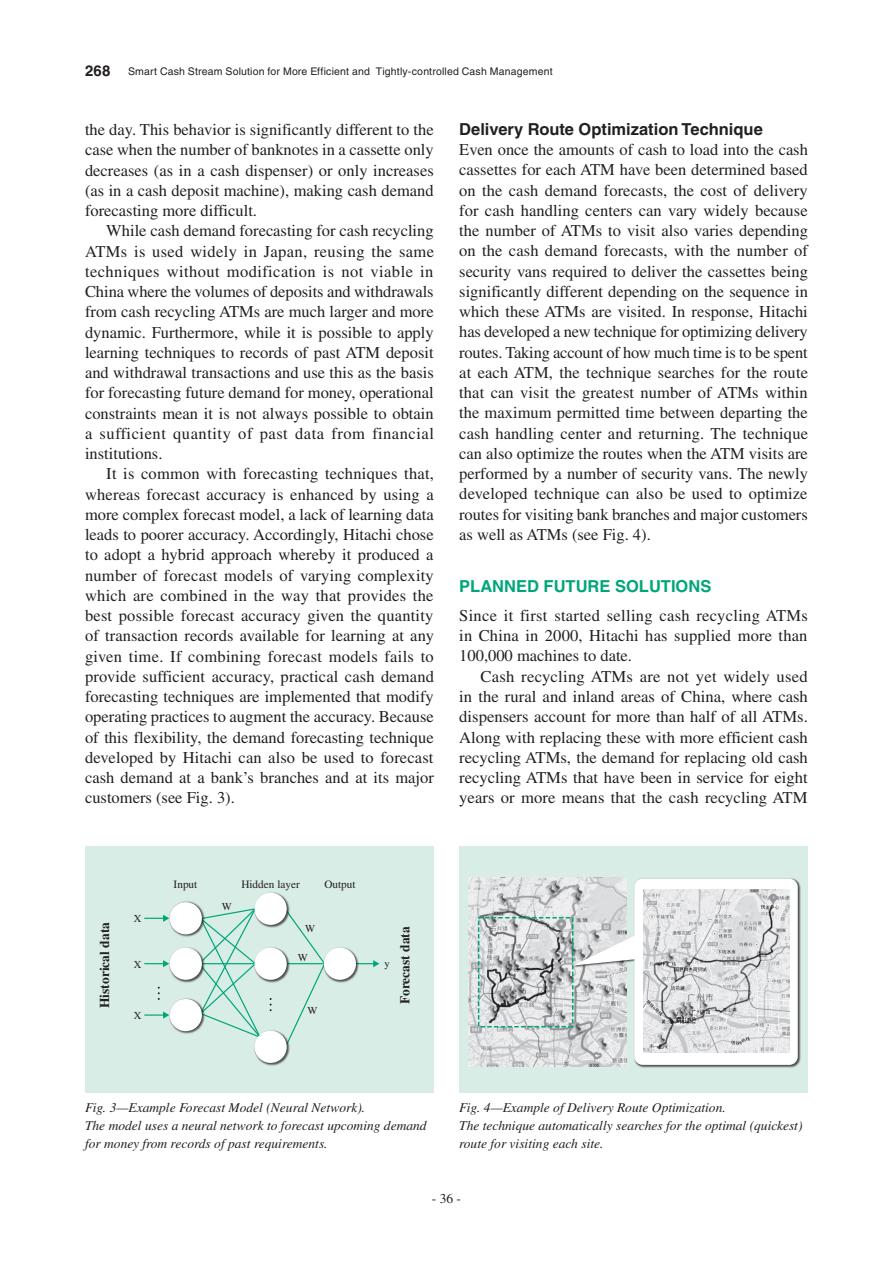
<style>
.page{position:relative;width:893px;height:1263px;background:#fff}
.page>*{position:absolute;margin:0;border:0;box-sizing:border-box;transform-origin:0 0}
.t1{font:16.5px/20.2px "Times LT Std";color:#231f20;text-align:justify}
.t2{font:700 16.5px "Helvetica LT Std";color:#231f20}
.t3{font:700 16.5px "Helvetica LT Std";color:#00a679}
.t4{font:700 15px "Helvetica LT Std";color:#231f20}
.t5{font:italic 13.5px/18px "Times LT Std";color:#231f20}
.t6{font:700 13.5px "Times LT Std";color:#231f20}
.t7{font:13.5px "Times LT Std";color:#231f20}
.t8{font:11.25px "Times LT Std";color:#231f20}
.t9{font:10.65px "Times LT Std";color:#231f20}
.t10{font:10.5px "Helvetica LT Std";letter-spacing:.015em;color:#231f20}
</style>
<div class="page">
<div style="left:85px;top:846px;width:349px;height:246px;background:#d8ede5"></div>
<hr style="left:198px;top:963px;width:176px;height:1px;background:#00a679">
<svg style="left:373px;top:960px;width:6px;height:7px"></svg>
<svg style="left:205px;top:908px;width:52px;height:127px"></svg>
<svg style="left:290px;top:915px;width:33px;height:124px"></svg>
<img style="left:169px;top:901px;width:36px;height:36px">
<div style="left:170px;top:902px;width:32px;height:32px;background:#fff;border-radius:50%"></div>
<img style="left:169px;top:947px;width:36px;height:36px">
<div style="left:170px;top:947px;width:32px;height:33px;background:#fff;border-radius:50%"></div>
<img style="left:169px;top:998px;width:36px;height:36px">
<div style="left:170px;top:999px;width:32px;height:32px;background:#fff;border-radius:50%"></div>
<img style="left:253px;top:892px;width:37px;height:36px">
<div style="left:254px;top:893px;width:33px;height:32px;background:#fff;border-radius:50%"></div>
<img style="left:253px;top:946px;width:37px;height:37px">
<div style="left:254px;top:947px;width:33px;height:33px;background:#fff;border-radius:50%"></div>
<img style="left:323px;top:947px;width:36px;height:36px">
<div style="left:324px;top:947px;width:32px;height:33px;background:#fff;border-radius:50%"></div>
<img style="left:253px;top:1029px;width:37px;height:37px">
<div style="left:254px;top:1031px;width:33px;height:32px;background:#fff;border-radius:50%"></div>
<svg style="left:144px;top:960px;width:25px;height:7px"></svg>
<svg style="left:144px;top:915px;width:25px;height:7px"></svg>
<hr style="left:144px;top:1014px;width:20px;height:2px;background:#00a679">
<svg style="left:163px;top:1011px;width:6px;height:8px"></svg>
<svg style="left:158px;top:987px;width:2px;height:13px"></svg>
<svg style="left:270px;top:998px;width:2px;height:13px"></svg>
<div style="left:459px;top:846px;width:349px;height:246px;background:#d8ede5"></div>
<img style="left:469px;top:877px;width:103px;height:189px">
<div style="left:478px;top:917px;width:95px;height:110px;border:2px dashed #00a679"></div>
<img style="left:572px;top:877px;width:229px;height:191px">
<svg style="left:573px;top:879px;width:225px;height:186px"></svg>
<img style="left:644px;top:890px;width:145px;height:162px">
<p class="t4" style="left:85px;top:62px;width:27px">268</p>
<p class="t10" style="left:128px;top:65px;width:426px">Smart Cash Stream Solution for More Efficient and Tightly-controlled Cash Management</p>
<p class="t1" style="left:85px;top:119px;width:350px">the day. This behavior is significantly different to the case when the number of banknotes in a cassette only decreases (as in a cash dispenser) or only increases (as in a cash deposit machine), making cash demand forecasting more difficult.</p>
<p class="t1" style="left:85px;top:221px;width:350px;text-indent:21px">While cash demand forecasting for cash recycling ATMs is used widely in Japan, reusing the same techniques without modification is not viable in China where the volumes of deposits and withdrawals from cash recycling ATMs are much larger and more dynamic. Furthermore, while it is possible to apply learning techniques to records of past ATM deposit and withdrawal transactions and use this as the basis for forecasting future demand for money, operational constraints mean it is not always possible to obtain a sufficient quantity of past data from financial institutions.</p>
<p class="t1" style="left:85px;top:463px;width:350px;text-indent:21px">It is common with forecasting techniques that, whereas forecast accuracy is enhanced by using a more complex forecast model, a lack of learning data leads to poorer accuracy. Accordingly, Hitachi chose to adopt a hybrid approach whereby it produced a number of forecast models of varying complexity which are combined in the way that provides the best possible forecast accuracy given the quantity of transaction records available for learning at any given time. If combining forecast models fails to provide sufficient accuracy, practical cash demand forecasting techniques are implemented that modify operating practices to augment the accuracy. Because of this flexibility, the demand forecasting technique developed by Hitachi can also be used to forecast cash demand at a bank’s branches and at its major customers (see Fig. 3).</p>
<p class="t2" style="left:459px;top:119px;width:305px">Delivery Route Optimization Technique</p>
<p class="t1" style="left:459px;top:139px;width:350px">Even once the amounts of cash to load into the cash cassettes for each ATM have been determined based on the cash demand forecasts, the cost of delivery for cash handling centers can vary widely because the number of ATMs to visit also varies depending on the cash demand forecasts, with the number of security vans required to deliver the cassettes being significantly different depending on the sequence in which these ATMs are visited. In response, Hitachi has developed a new technique for optimizing delivery routes. Taking account of how much time is to be spent at each ATM, the technique searches for the route that can visit the greatest number of ATMs within the maximum permitted time between departing the cash handling center and returning. The technique can also optimize the routes when the ATM visits are performed by a number of security vans. The newly developed technique can also be used to optimize routes for visiting bank branches and major customers as well as ATMs (see Fig. 4).</p>
<p class="t3" style="left:459px;top:576px;width:254px">PLANNED FUTURE SOLUTIONS</p>
<p class="t1" style="left:459px;top:605px;width:350px">Since it first started selling cash recycling ATMs in China in 2000, Hitachi has supplied more than 100,000 machines to date.</p>
<p class="t1" style="left:459px;top:666px;width:350px;text-indent:21px">Cash recycling ATMs are not yet widely used in the rural and inland areas of China, where cash dispensers account for more than half of all ATMs.<br>Along with replacing these with more efficient cash recycling ATMs, the demand for replacing old cash recycling ATMs that have been in service for eight years or more means that the cash recycling ATM</p>
<p class="t8" style="left:241px;top:877px;width:60px">Hidden layer</p>
<p class="t8" style="left:174px;top:877px;width:25px">Input</p>
<p class="t8" style="left:324px;top:877px;width:33px">Output</p>
<p class="t9" style="left:222px;top:900px;width:12px">W</p>
<p class="t9" style="left:134px;top:912px;width:9px">X</p>
<p class="t9" style="left:134px;top:959px;width:9px">X</p>
<p class="t6" style="left:97px;top:1008px;width:87px;rotate:-90deg">Historical data</p>
<p class="t6" style="left:397px;top:1004px;width:79px;rotate:-90deg">Forecast data</p>
<p class="t9" style="left:305px;top:922px;width:12px">W</p>
<p class="t9" style="left:298px;top:952px;width:12px">W</p>
<p class="t9" style="left:384px;top:957px;width:7px">y</p>
<p class="t9" style="left:307px;top:1004px;width:12px">W</p>
<p class="t9" style="left:134px;top:1010px;width:9px">X</p>
<p class="t5" style="left:85px;top:1099px;width:343px">Fig. 3—Example Forecast Model (Neural Network).<br>The model uses a neural network to forecast upcoming demand for money from records of past requirements.</p>
<p class="t5" style="left:459px;top:1099px;width:345px">Fig. 4—Example of Delivery Route Optimization.<br>The technique automatically searches for the optimal (quickest) route for visiting each site.</p>
<p class="t7" style="left:432px;top:1191px;width:31px">- 36 -</p>
</div>
